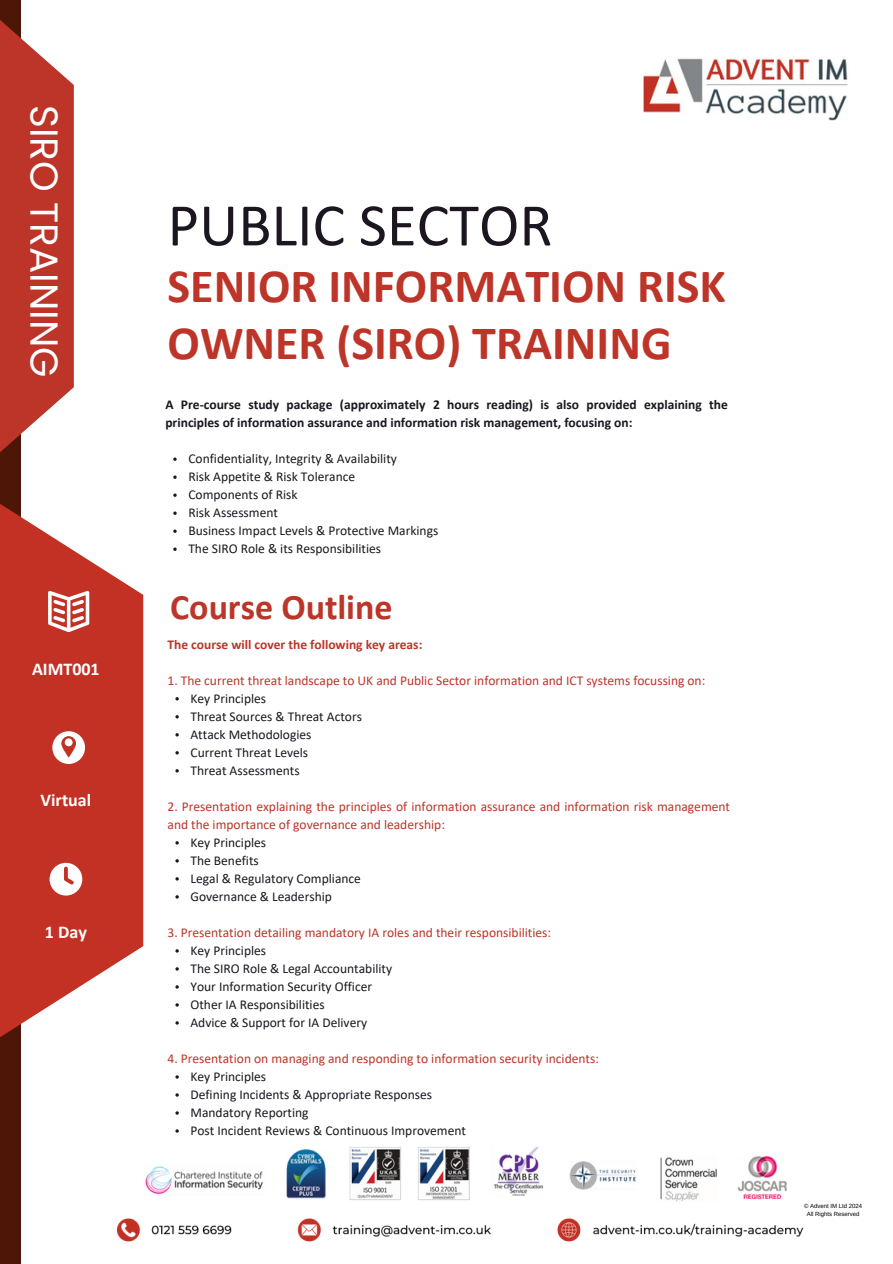
<style>
.page{position:relative;width:893px;height:1264px;background:#fff}
.page>*{position:absolute;margin:0;border:0;box-sizing:border-box;transform-origin:0 0}
.t1{font:61.05px "Calibri";color:#1b161f}
.t2{font:700 48px/57.3px "Calibri";color:#bd3428}
.t3{font:39px "Poppins";color:#fff}
.t4{font:700 36px "Calibri";color:#bd3428}
.t5{font:700 18px "Calibri";color:#fff}
.t6{font:13.5px "Calibri";color:#1b161f}
.t7{font:13.5px/18px "Calibri";color:#bd3428}
.t8{font:700 13.5px/18px "Calibri";color:#1b161f}
.t9{font:700 13.5px "Calibri";color:#bd3428}
.t10{font:6px "Arimo";color:#000}
</style>
<div class="page">
<div style="left:0;top:0;width:21px;height:1263px;background:#4d1607"></div>
<svg style="left:0;top:551px;width:143px;height:486px;background:#ca4b40"></svg>
<svg style="left:0;top:20px;width:74px;height:633px;fill:#bd3428"></svg>
<img style="left:643px;top:57px;width:205px;height:64px">
<svg style="left:48px;top:591px;width:41px;height:41px"></svg>
<svg style="left:52px;top:731px;width:33px;height:32px"></svg>
<svg style="left:50px;top:862px;width:32px;height:33px"></svg>
<svg style="left:175px;top:697px;width:4px;height:3px"></svg>
<svg style="left:175px;top:715px;width:4px;height:3px"></svg>
<svg style="left:175px;top:733px;width:4px;height:3px"></svg>
<svg style="left:175px;top:751px;width:4px;height:3px"></svg>
<svg style="left:175px;top:769px;width:4px;height:3px"></svg>
<svg style="left:175px;top:841px;width:4px;height:3px"></svg>
<svg style="left:175px;top:859px;width:4px;height:3px"></svg>
<svg style="left:175px;top:877px;width:4px;height:3px"></svg>
<svg style="left:175px;top:895px;width:4px;height:3px"></svg>
<svg style="left:175px;top:949px;width:4px;height:3px"></svg>
<svg style="left:175px;top:967px;width:4px;height:3px"></svg>
<svg style="left:175px;top:985px;width:4px;height:3px"></svg>
<svg style="left:175px;top:1003px;width:4px;height:3px"></svg>
<svg style="left:175px;top:1021px;width:4px;height:3px"></svg>
<svg style="left:173px;top:457px;width:4px;height:4px"></svg>
<svg style="left:173px;top:475px;width:4px;height:4px"></svg>
<svg style="left:173px;top:493px;width:4px;height:4px"></svg>
<svg style="left:173px;top:511px;width:4px;height:4px"></svg>
<svg style="left:173px;top:529px;width:4px;height:4px"></svg>
<svg style="left:173px;top:547px;width:4px;height:4px"></svg>
<img style="left:118px;top:1181px;width:686px;height:61px">
<img style="left:143px;top:1146px;width:643px;height:56px">
<p class="t3" style="left:71px;top:105px;width:274px;rotate:90deg">SIRO TRAINING</p>
<p class="t5" style="left:32px;top:661px;width:69px">AIMT001</p>
<h5 class="t5" style="left:41px;top:792px;width:52px">Virtual</h5>
<p class="t5" style="left:45px;top:924px;width:43px">1 Day</p>
<p class="t1" style="left:167px;top:199px;width:386px">PUBLIC SECTOR</p>
<h2 class="t2" style="left:167px;top:261px;width:559px">SENIOR INFORMATION RISK<br>OWNER (SIRO) TRAINING</h2>
<p class="t8" style="left:165px;top:397px;width:564px">A Pre-course study package (approximately 2 hours reading) is also provided explaining the principles of information assurance and information risk management, focusing on:</p>
<p class="t6" style="left:188px;top:453px;width:210px">Confidentiality, Integrity &amp; Availability</p>
<p class="t6" style="left:188px;top:471px;width:168px">Risk Appetite &amp; Risk Tolerance</p>
<p class="t6" style="left:188px;top:489px;width:111px">Components of Risk</p>
<p class="t6" style="left:188px;top:507px;width:91px">Risk Assessment</p>
<p class="t6" style="left:188px;top:525px;width:251px">Business Impact Levels &amp; Protective Markings</p>
<p class="t6" style="left:188px;top:543px;width:194px">The SIRO Role &amp; its Responsibilities</p>
<h1 class="t4" style="left:170px;top:592px;width:224px">Course Outline</h1>
<h6 class="t9" style="left:167px;top:638px;width:256px">The course will cover the following key areas:</h6>
<p class="t7" style="left:167px;top:672px;width:539px">1. The current threat landscape to UK and Public Sector information and ICT systems focussing on:</p>
<h6 class="t6" style="left:190px;top:692px;width:77px">Key Principles</h6>
<p class="t6" style="left:190px;top:710px;width:173px">Threat Sources &amp; Threat Actors</p>
<p class="t6" style="left:190px;top:728px;width:122px">Attack Methodologies</p>
<p class="t6" style="left:190px;top:746px;width:119px">Current Threat Levels</p>
<p class="t6" style="left:190px;top:764px;width:111px">Threat Assessments</p>
<p class="t7" style="left:167px;top:798px;width:564px">2. Presentation explaining the principles of information assurance and information risk management and the importance of governance and leadership:</p>
<p class="t6" style="left:190px;top:836px;width:77px">Key Principles</p>
<p class="t6" style="left:190px;top:854px;width:70px">The Benefits</p>
<h4 class="t6" style="left:190px;top:872px;width:172px">Legal &amp; Regulatory Compliance</h4>
<p class="t6" style="left:190px;top:890px;width:143px">Governance &amp; Leadership</p>
<p class="t7" style="left:167px;top:924px;width:385px">3. Presentation detailing mandatory IA roles and their responsibilities:</p>
<p class="t6" style="left:190px;top:944px;width:77px">Key Principles</p>
<p class="t6" style="left:190px;top:962px;width:203px">The SIRO Role &amp; Legal Accountability</p>
<p class="t6" style="left:190px;top:980px;width:183px">Your Information Security Officer</p>
<p class="t6" style="left:190px;top:998px;width:136px">Other IA Responsibilities</p>
<p class="t6" style="left:190px;top:1016px;width:178px">Advice &amp; Support for IA Delivery</p>
<p class="t7" style="left:167px;top:1050px;width:433px">4. Presentation on managing and responding to information security incidents:</p>
<p class="t6" style="left:190px;top:1070px;width:77px">Key Principles</p>
<p class="t6" style="left:190px;top:1088px;width:243px">Defining Incidents &amp; Appropriate Responses</p>
<p class="t6" style="left:190px;top:1106px;width:120px">Mandatory Reporting</p>
<p class="t6" style="left:190px;top:1124px;width:277px">Post Incident Reviews &amp; Continuous Improvement</p>
<p class="t10" style="left:804px;top:1202px;width:60px">© Advent IM Ltd 2024</p>
<p class="t10" style="left:806px;top:1210px;width:54px">All Rights Reserved</p>
</div>
